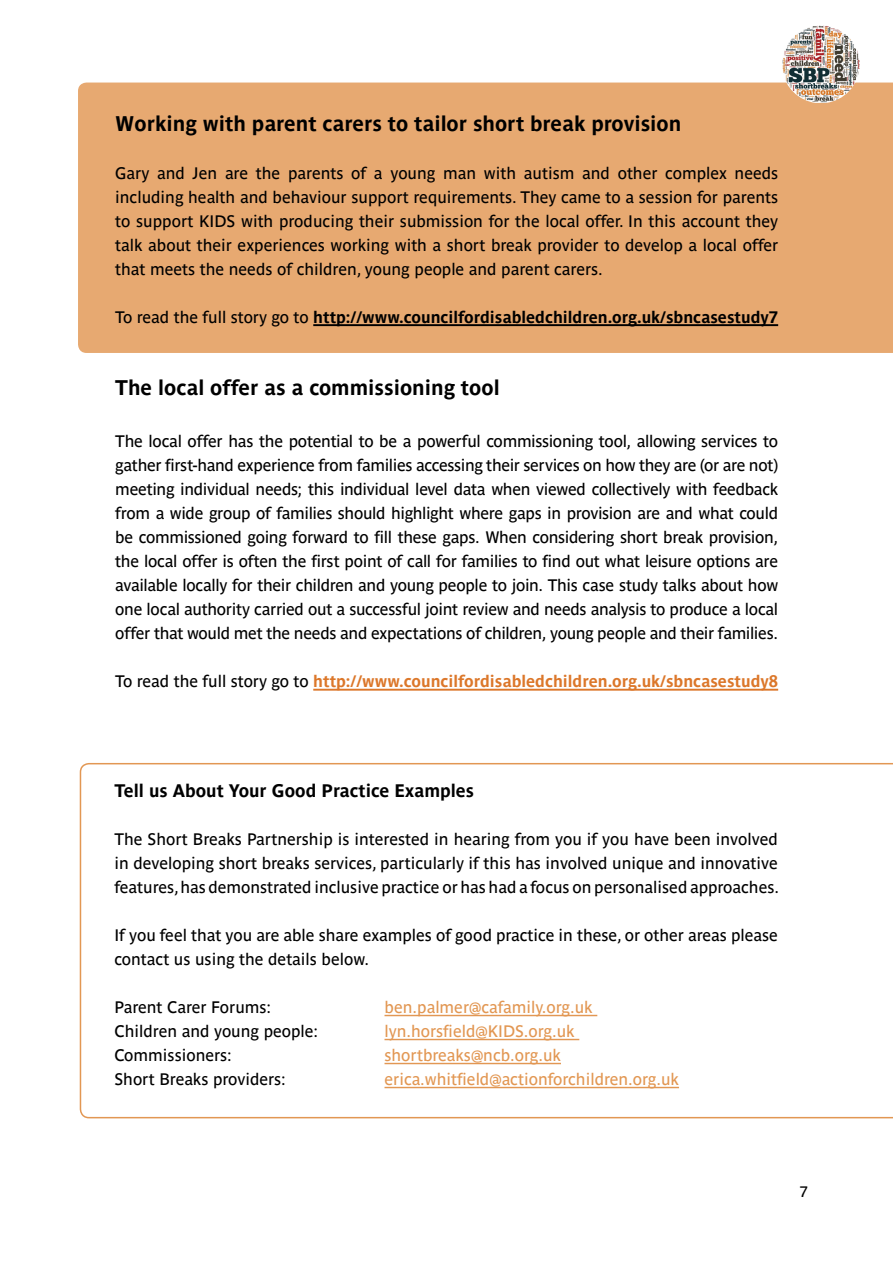
<style>
.page{position:relative;width:893px;height:1263px;background:#fff}
.page>*{position:absolute;margin:0;border:0;box-sizing:border-box;transform-origin:0 0}
.t1{font:700 21px "Parisine Std";color:#000}
.t2{font:700 18px "Parisine Std";color:#000}
.t3{font:16.5px/24px "Parisine Std";color:#000;text-align:justify}
.t4{font:16.5px "Parisine Std";color:#e29753}
.t5{font:700 16.5px "Parisine Std";color:#000}
.t6{font:700 16.5px "Parisine Std";color:#dc772a}
.t7{font:15px "Parisine Std";color:#000}
.s1{font-weight:400}
.s2{font-weight:400;color:#000}
</style>
<div class="page">
<div style="left:78px;top:83px;width:815px;height:270px;background:#e7a971"></div>
<hr style="left:313px;top:324px;width:465px;height:2px;background:#000">
<hr style="left:313px;top:689px;width:465px;height:2px;background:#dc772a">
<img style="left:782px;top:26px;width:78px;height:77px">
<svg style="left:80px;top:763px;width:813px;height:355px"></svg>
<hr style="left:384px;top:1015px;width:213px;height:1px;background:#e29753">
<hr style="left:384px;top:1039px;width:195px;height:1px;background:#e29753">
<hr style="left:384px;top:1063px;width:177px;height:1px;background:#e29753">
<hr style="left:384px;top:1087px;width:295px;height:1px;background:#e29753">
<p class="t1" style="left:115px;top:111px;width:568px">Working with parent carers to tailor short break provision</p>
<p class="t3" style="left:115px;top:161px;width:664px">Gary and Jen are the parents of a young man with autism and other complex needs including health and behaviour support requirements. They came to a session for parents to support KIDS with producing their submission for the local offer. In this account they talk about their experiences working with a short break provider to develop a local offer that meets the needs of children, young people and parent carers.</p>
<p class="t5" style="left:115px;top:307px;width:664px"><span class="s1">To read the full story go to</span> http://www.councilfordisabledchildren.org.uk/sbncasestudy7</p>
<p class="t1" style="left:115px;top:375px;width:386px">The local offer as a commissioning tool</p>
<p class="t3" style="left:115px;top:429px;width:664px">The local offer has the potential to be a powerful commissioning tool, allowing services to gather first-hand experience from families accessing their services on how they are (or are not) meeting individual needs; this individual level data when viewed collectively with feedback from a wide group of families should highlight where gaps in provision are and what could be commissioned going forward to fill these gaps. When considering short break provision, the local offer is often the first point of call for families to find out what leisure options are available locally for their children and young people to join. This case study talks about how one local authority carried out a successful joint review and needs analysis to produce a local offer that would met the needs and expectations of children, young people and their families.</p>
<p class="t6" style="left:115px;top:672px;width:664px"><span class="s2">To read the full story go to</span> http://www.councilfordisabledchildren.org.uk/sbncasestudy8</p>
<p class="t2" style="left:114px;top:780px;width:361px">Tell us About Your Good Practice Examples</p>
<p class="t3" style="left:114px;top:827px;width:666px">The Short Breaks Partnership is interested in hearing from you if you have been involved in developing short breaks services, particularly if this has involved unique and innovative features, has demonstrated inclusive practice or has had a focus on personalised approaches.</p>
<p class="t3" style="left:114px;top:923px;width:665px">If you feel that you are able share examples of good practice in these, or other areas please contact us using the details below.</p>
<p class="t3" style="left:114px;top:995px;width:158px">Parent Carer Forums:</p>
<p class="t4" style="left:384px;top:998px;width:210px">ben.palmer@cafamily.org.uk</p>
<p class="t3" style="left:114px;top:1019px;width:205px">Children and young people:</p>
<p class="t4" style="left:384px;top:1022px;width:192px">lyn.horsfield@KIDS.org.uk</p>
<p class="t3" style="left:114px;top:1043px;width:119px">Commissioners:</p>
<p class="t4" style="left:384px;top:1046px;width:178px">shortbreaks@ncb.org.uk</p>
<p class="t3" style="left:114px;top:1067px;width:173px">Short Breaks providers:</p>
<p class="t4" style="left:384px;top:1070px;width:296px">erica.whitfield@actionforchildren.org.uk</p>
<p class="t7" style="left:799px;top:1182px;width:10px">7</p>
</div>
